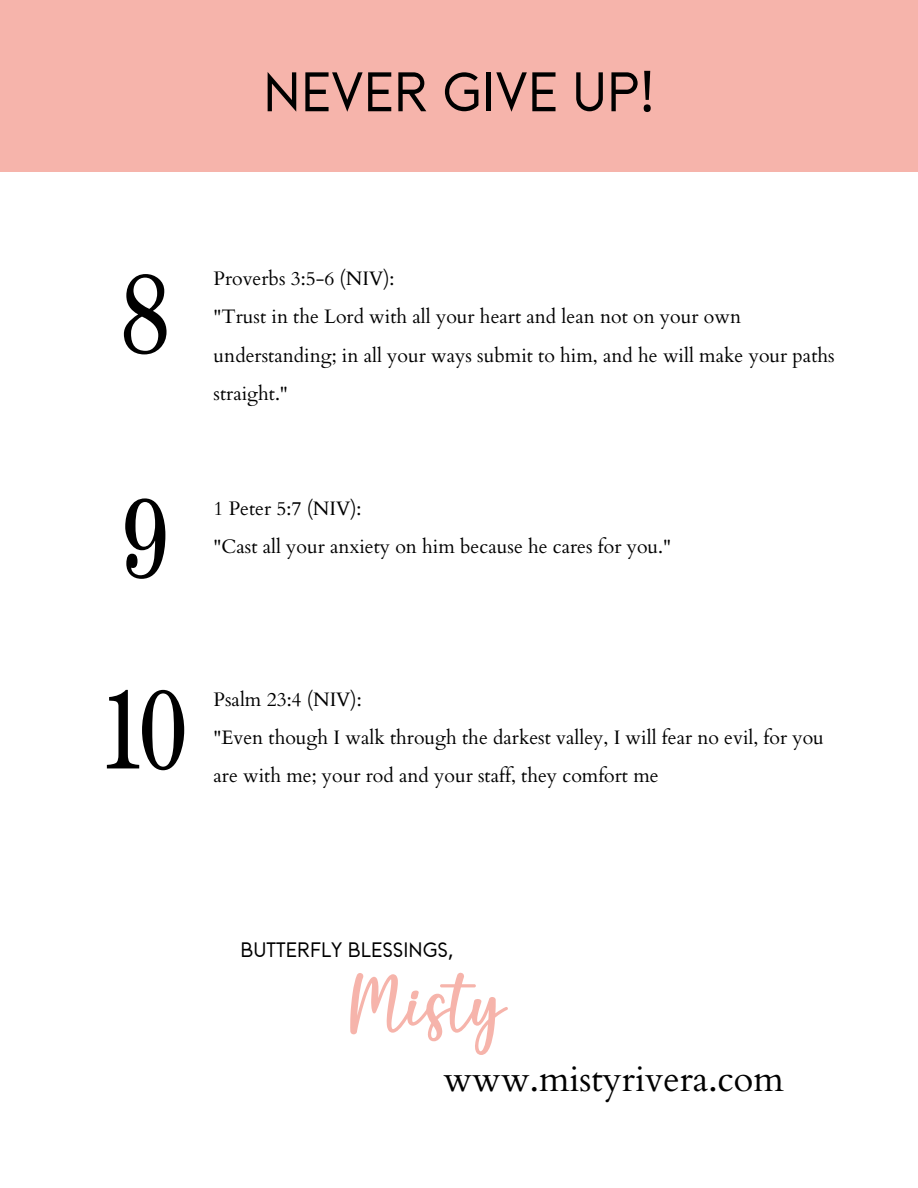
<style>
.page{position:relative;width:918px;height:1188px;background:#fff}
.page>*{position:absolute;margin:0;border:0;box-sizing:border-box;transform-origin:0 0}
.t1{font:111.6px "Pharmacy";color:#000}
.t2{font:61.95px "Smile Is Beautiful";color:#f6b4ab}
.t3{font:56.7px "Beckman FREE";color:#000}
.t4{font:36px "Cardo";color:#000}
.t5{font:21.3px "Beckman FREE";color:#000}
.t6{font:19.5px/38.2px "Cardo";color:#000}
.s1{font-family:"Noto Sans"}
</style>
<div class="page">
<div style="left:0;top:0;width:918px;height:172px;background:#f6b4ab"></div>
<p class="t3" style="left:263px;top:58px;width:393px">NEVER GIVE UP<span class="s1">!</span></p>
<p class="t1" style="left:120px;top:241px;width:50px">8</p>
<p class="t1" style="left:121px;top:465px;width:47px">9</p>
<h1 class="t6" style="left:214px;top:260px;width:182px">Proverbs 3:5-6 (NIV):</h1>
<p class="t6" style="left:214px;top:298px;width:623px">"Trust in the Lord with all your heart and lean not on your own understanding; in all your ways submit to him, and he will make your paths straight."</p>
<p class="t6" style="left:214px;top:489px;width:150px">1 Peter 5:7 (NIV):</p>
<p class="t6" style="left:214px;top:528px;width:459px">"Cast all your anxiety on him because he cares for you."</p>
<p class="t1" style="left:103px;top:657px;width:84px">10</p>
<p class="t6" style="left:214px;top:681px;width:150px">Psalm 23:4 (NIV):</p>
<p class="t6" style="left:214px;top:719px;width:612px">"Even though I walk through the darkest valley, I will fear no evil, for you are with me; your rod and your staff, they comfort me</p>
<p class="t5" style="left:240px;top:937px;width:215px">BUTTERFLY BLESSINGS<span class="s1">,</span></p>
<h1 class="t2" style="left:347px;top:970px;width:159px">Misty</h1>
<h2 class="t4" style="left:443px;top:1055px;width:342px">www.mistyrivera.com</h2>
</div>
